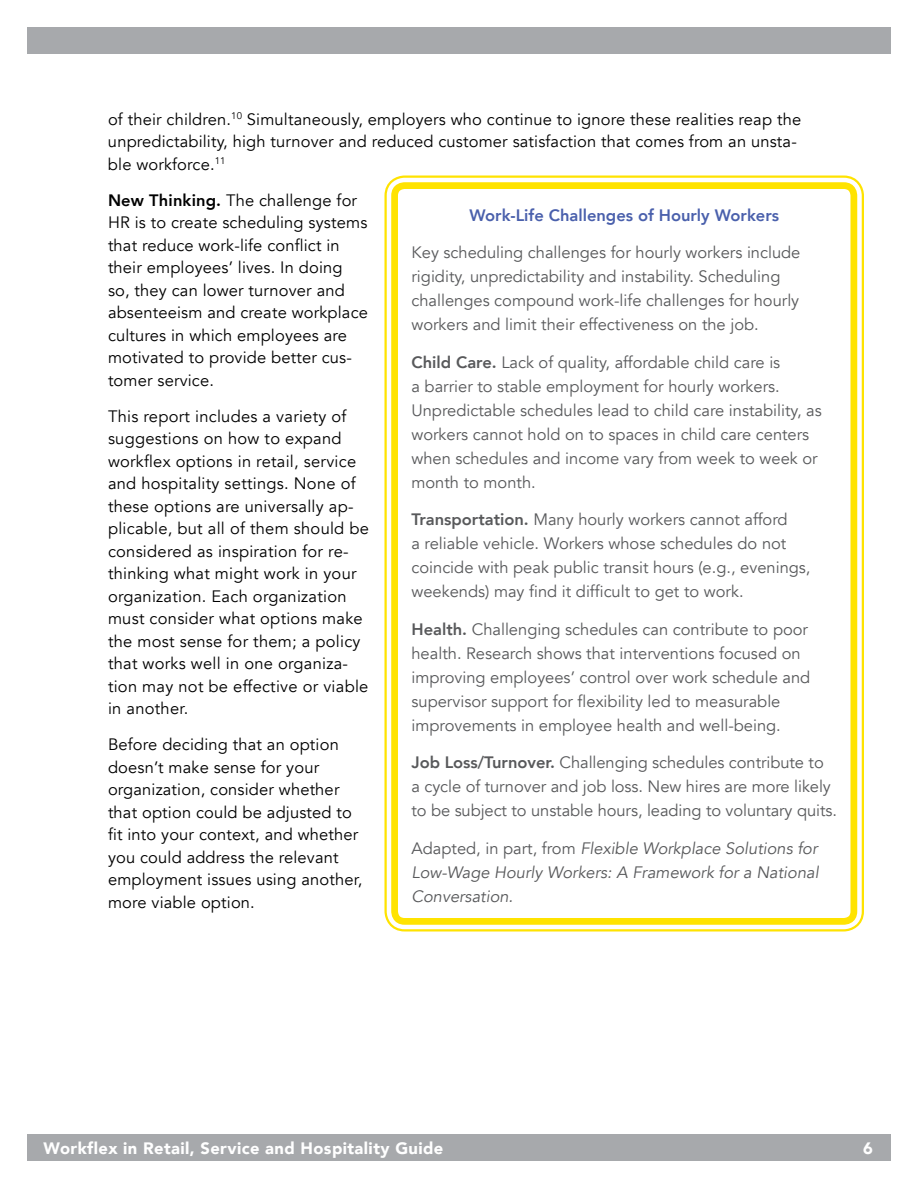
<style>
.page{position:relative;width:918px;height:1188px;background:#fff}
.page>*{position:absolute;margin:0;border:0;box-sizing:border-box;transform-origin:0 0}
.t1{font:16.5px/22.5px "Avenir";letter-spacing:.01em;color:#000}
.t2{font:16.5px/24px "Avenir";color:#58595b}
.t3{font:italic 16.5px/24px "Avenir";color:#58595b;text-align:justify}
.t4{font:900 16.5px "Avenir";letter-spacing:.025em;color:#fff}
.t5{font:800 16.5px "Avenir";color:#4a60ac}
.s1{font-weight:800}
.s2{font-style:normal}
</style>
<div class="page">
<div style="left:27px;top:1134px;width:864px;height:27px;background:#a7a9ac"></div>
<div style="left:27px;top:27px;width:864px;height:27px;background:#a7a9ac"></div>
<div style="left:391px;top:182px;width:466px;height:743px;border:7px solid #ffe300;border-radius:10px"></div>
<p class="t1" style="left:108px;top:108px;width:695px">of their children.<sup>10</sup> Simultaneously, employers who continue to ignore these realities reap the unpredictability, high turnover and reduced customer satisfaction that comes from an unsta&shy;ble workforce.<sup>11</sup></p>
<p class="t1" style="left:108px;top:189px;width:261px"><span class="s1">New Thinking.</span> The challenge for<br>HR is to create scheduling systems that reduce work-life conflict in their employees’ lives. In doing so, they can lower turnover and absenteeism and create workplace cultures in which employees are motivated to provide better cus&shy;tomer service.</p>
<p class="t1" style="left:108px;top:405px;width:263px">This report includes a variety of suggestions on how to expand workflex options in retail, service and hospitality settings. None of these options are universally ap&shy;plicable, but all of them should be considered as inspiration for re&shy;thinking what might work in your organization. Each organization must consider what options make the most sense for them; a policy that works well in one organiza&shy;tion may not be effective or viable in another.</p>
<p class="t1" style="left:108px;top:734px;width:256px">Before deciding that an option doesn’t make sense for your organization, consider whether that option could be adjusted to fit into your context, and whether you could address the relevant employment issues using another, more viable option.</p>
<p class="t5" style="left:469px;top:202px;width:311px">Work-Life Challenges of Hourly Workers</p>
<p class="t2" style="left:411px;top:241px;width:391px">Key scheduling challenges for hourly workers include rigidity, unpredictability and instability. Scheduling challenges compound work-life challenges for hourly workers and limit their effectiveness on the job.</p>
<p class="t2" style="left:411px;top:350px;width:412px"><span class="s1">Child Care.</span> Lack of quality, affordable child care is<br>a barrier to stable employment for hourly workers.<br>Unpredictable schedules lead to child care instability, as workers cannot hold on to spaces in child care centers when schedules and income vary from week to week or month to month.</p>
<p class="t2" style="left:411px;top:508px;width:401px"><span class="s1">Transportation.</span> Many hourly workers cannot afford<br>a reliable vehicle. Workers whose schedules do not coincide with peak public transit hours (e.g., evenings, weekends) may find it difficult to get to work.</p>
<p class="t2" style="left:411px;top:617px;width:400px"><span class="s1">Health.</span> Challenging schedules can contribute to poor health. Research shows that interventions focused on improving employees’ control over work schedule and supervisor support for flexibility led to measurable improvements in employee health and well-being.</p>
<p class="t2" style="left:411px;top:751px;width:427px"><span class="s1">Job Loss/Turnover.</span> Challenging schedules contribute to<br>a cycle of turnover and job loss. New hires are more likely to be subject to unstable hours, leading to voluntary quits.</p>
<p class="t3" style="left:411px;top:836px;width:409px"><span class="s2">Adapted, in part, from</span> Flexible Workplace Solutions for Low-Wage Hourly Workers: A Framework for a National Conversation.</p>
<p class="t4" style="left:44px;top:1134px;width:401px">Workflex in Retail, Service and Hospitality Guide</p>
<p class="t4" style="left:863px;top:1134px;width:11px">6</p>
</div>
